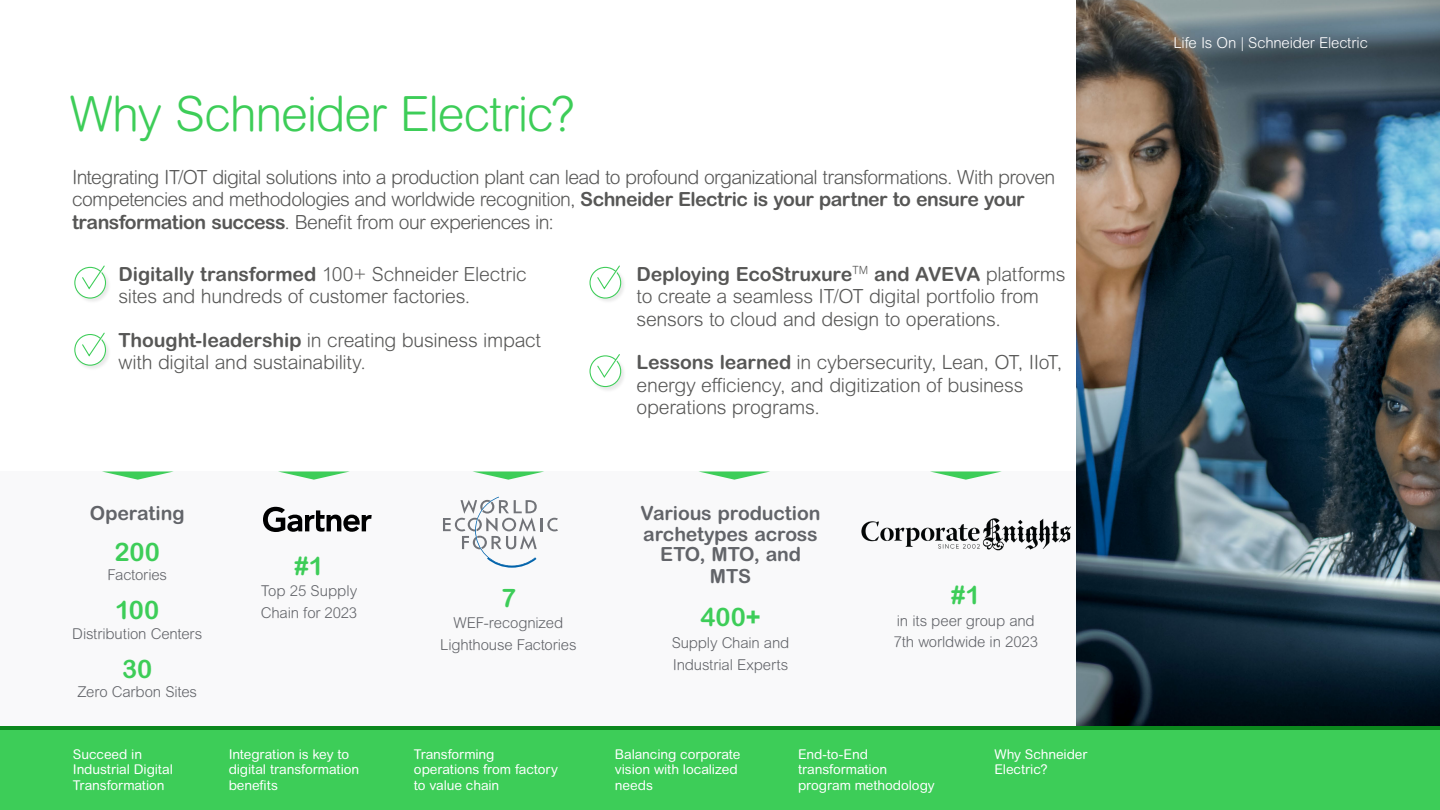
<style>
.page{position:relative;width:1440px;height:810px;background:#fff}
.page>*{position:absolute;margin:0;border:0;box-sizing:border-box;transform-origin:0 0}
.t1{font:300 48.75px "Arial Rounded MT Pro";letter-spacing:-.025em;color:#3dcd58}
.t2{font:700 25.5px "Arial Rounded MT Pro";color:#3dcd58}
.t3{font:300 19.5px/22.5px "Arial Rounded MT Pro";letter-spacing:-.02em;color:#575756}
.t4{font:700 19.5px/21.8px "Arial Rounded MT Pro";letter-spacing:-.01em;color:#626469}
.t5{font:300 15px/21.8px "Arial Rounded MT Pro";letter-spacing:-.01em;color:#626469}
.t6{font:300 15px "Arial Rounded MT Pro";letter-spacing:-.01em;color:#fff}
.t7{font:13.5px/15.8px "Arial Rounded MT Pro";letter-spacing:-.005em;color:#fff}
.s1{font-weight:700}
</style>
<div class="page">
<div style="left:0;top:472px;width:1142px;height:301px;background:#f9f9fa"></div>
<svg style="left:263px;top:507px;width:109px;height:25px"></svg>
<svg style="left:443px;top:497px;width:115px;height:71px"></svg>
<div style="left:74px;top:267px;width:38px;height:37px;background:#000;opacity:.09"></div>
<svg style="left:75px;top:267px;width:31px;height:31px"></svg>
<div style="left:74px;top:267px;width:32px;height:32px;border:1px solid #3dcd58;border-radius:50%"></div>
<svg style="left:81px;top:265px;width:25px;height:27px"></svg>
<div style="left:589px;top:267px;width:38px;height:37px;background:#000;opacity:.09"></div>
<div style="left:590px;top:267px;width:31px;height:31px;background:#fff;border-radius:50%"></div>
<div style="left:590px;top:267px;width:31px;height:32px;border:1px solid #3dcd58;border-radius:50%"></div>
<svg style="left:596px;top:265px;width:25px;height:27px"></svg>
<div style="left:74px;top:334px;width:38px;height:37px;background:#000;opacity:.09"></div>
<div style="left:75px;top:335px;width:31px;height:30px;background:#fff;border-radius:50%"></div>
<div style="left:74px;top:334px;width:32px;height:32px;border:1px solid #3dcd58;border-radius:50%"></div>
<svg style="left:81px;top:332px;width:25px;height:27px"></svg>
<div style="left:589px;top:355px;width:38px;height:38px;background:#000;opacity:.09"></div>
<svg style="left:590px;top:356px;width:31px;height:31px"></svg>
<div style="left:590px;top:355px;width:31px;height:32px;border:1px solid #3dcd58;border-radius:50%"></div>
<svg style="left:596px;top:354px;width:25px;height:27px"></svg>
<svg style="left:932px;top:472px;width:67px;height:8px"></svg>
<svg style="left:701px;top:472px;width:67px;height:8px"></svg>
<svg style="left:475px;top:472px;width:67px;height:8px"></svg>
<svg style="left:280px;top:472px;width:67px;height:8px"></svg>
<svg style="left:104px;top:472px;width:67px;height:8px"></svg>
<img style="left:861px;top:518px;width:210px;height:33px">
<img style="left:1076px;top:1px;width:364px;height:725px">
<div style="left:0;top:726px;width:1440px;height:84px;background:#3dcd58"></div>
<hr style="left:0;top:726px;width:1440px;height:4px;background:#0c881e">
<h1 class="t1" style="left:70px;top:85px;width:507px">Why Schneider Electric?</h1>
<p class="t3" style="left:72px;top:167px;width:985px">Integrating IT/OT digital solutions into a production plant can lead to profound organizational transformations. With proven competencies and methodologies and worldwide recognition, <span class="s1">Schneider Electric is your partner to ensure your transformation success</span>. Benefit from our experiences in:</p>
<p class="t3" style="left:118px;top:263px;width:410px"><span class="s1">Digitally transformed</span> 100+ Schneider Electric sites and hundreds of customer factories.</p>
<p class="t3" style="left:118px;top:329px;width:424px"><span class="s1">Thought-leadership</span> in creating business impact with digital and sustainability.</p>
<p class="t3" style="left:637px;top:263px;width:431px"><span class="s1">Deploying EcoStruxure</span><sup>TM</sup> <span class="s1">and AVEVA</span> platforms to create a seamless IT/OT digital portfolio from sensors to cloud and design to operations.</p>
<p class="t3" style="left:637px;top:352px;width:427px"><span class="s1">Lessons learned</span> in cybersecurity, Lean, OT, IIoT, energy efficiency, and digitization of business operations programs.</p>
<p class="t4" style="left:90px;top:502px;width:96px">Operating</p>
<h2 class="t2" style="left:115px;top:536px;width:47px">200</h2>
<p class="t5" style="left:107px;top:565px;width:61px">Factories</p>
<h2 class="t2" style="left:115px;top:595px;width:46px">100</h2>
<p class="t5" style="left:72px;top:623px;width:131px">Distribution Centers</p>
<h2 class="t2" style="left:122px;top:653px;width:32px">30</h2>
<p class="t5" style="left:77px;top:682px;width:121px">Zero Carbon Sites</p>
<p class="t7" style="left:73px;top:746px;width:102px">Succeed in<br>Industrial Digital<br>Transformation</p>
<p class="t4" style="left:641px;top:502px;width:181px">Various production archetypes across</p>
<p class="t4" style="left:660px;top:544px;width:142px;text-align:center">ETO, MTO, and<br>MTS</p>
<h2 class="t2" style="left:700px;top:602px;width:62px">400+</h2>
<p class="t5" style="left:672px;top:632px;width:119px">Supply Chain and<br>Industrial Experts</p>
<h2 class="t2" style="left:294px;top:550px;width:31px">#1</h2>
<p class="t5" style="left:261px;top:581px;width:98px">Top 25 Supply<br>Chain for 2023</p>
<h2 class="t2" style="left:951px;top:580px;width:31px">#1</h2>
<p class="t5" style="left:894px;top:610px;width:146px">in its peer group and<br>7th worldwide in 2023</p>
<h2 class="t2" style="left:501px;top:582px;width:17px">7</h2>
<p class="t5" style="left:440px;top:613px;width:138px;text-align:center">WEF-recognized<br>Lighthouse Factories</p>
<p class="t7" style="left:229px;top:746px;width:132px">Integration is key to digital transformation benefits</p>
<p class="t7" style="left:414px;top:746px;width:145px">Transforming operations from factory to value chain</p>
<p class="t7" style="left:798px;top:746px;width:138px">End-to-End transformation program methodology</p>
<p class="t7" style="left:615px;top:746px;width:127px">Balancing corporate vision with localized needs</p>
<p class="t7" style="left:994px;top:746px;width:95px">Why Schneider<br>Electric?</p>
<p class="t6" style="left:1173px;top:34px;width:196px">Life Is On | Schneider Electric</p>
</div>
